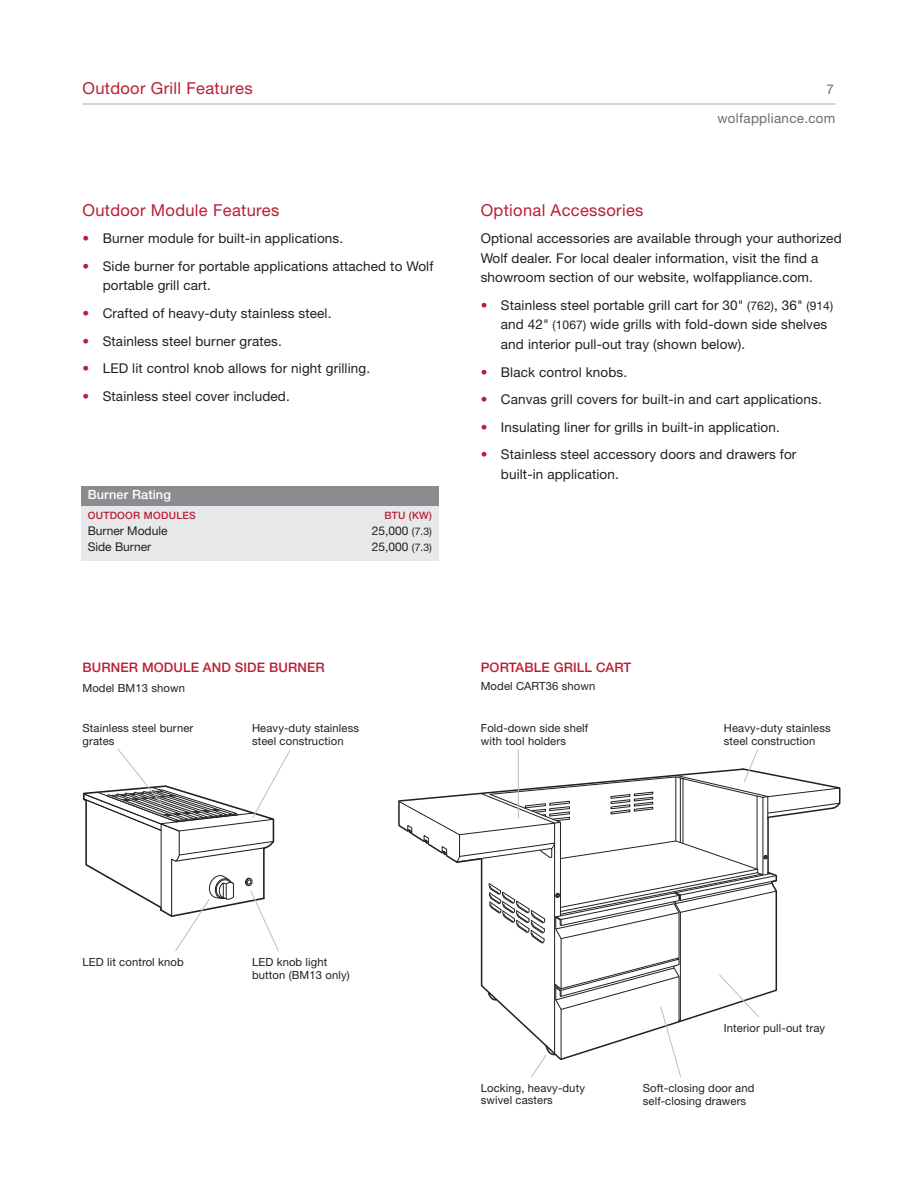
<style>
.page{position:relative;width:918px;height:1188px;background:#fff}
.page>*{position:absolute;margin:0;border:0;box-sizing:border-box;transform-origin:0 0}
.t1{font:16.5px "Helvetica Neue LT Std";letter-spacing:.02em;color:#ba1f33}
.t2{font:13.5px/19.5px "Helvetica Neue LT Std";letter-spacing:.01em;color:#231f20}
.t3{font:13.5px/28.2px "Helvetica Neue LT Std";letter-spacing:.02em;color:#6c6d70;text-align:right}
.t4{font:500 13.2px "Helvetica Neue LT Std";letter-spacing:.01em;color:#ba1f33}
.t5{font:500 12.75px "Helvetica Neue LT Std";letter-spacing:.01em;color:#fff}
.t6{font:12px "Helvetica Neue LT Std";color:#231f20}
.t7{font:11.25px/12.8px "Helvetica Neue LT Std";letter-spacing:.01em;color:#231f20}
.t8{font:500 10.2px "Helvetica Neue LT Std";letter-spacing:.03em;color:#ba1f33}
.s1{color:#ba1f33}
.s2{font-size:10.5px}
.s3{font-size:12px}
</style>
<div class="page">
<hr style="left:82px;top:104px;width:754px;height:1px;background:#a8a9ad">
<svg style="left:83px;top:749px;width:207px;height:202px"></svg>
<svg style="left:398px;top:749px;width:442px;height:328px"></svg>
<div style="left:81px;top:505px;width:358px;height:56px;background:#e7e8e9"></div>
<div style="left:81px;top:486px;width:358px;height:19px;background:#8a8c8f"></div>
<p class="t1" style="left:82px;top:83px;width:172px">Outdoor Grill Features</p>
<p class="t3" style="left:717px;top:77px;width:120px">7 wolfappliance.com</p>
<p class="t1" style="left:82px;top:204px;width:198px">Outdoor Module Features</p>
<p class="t2" style="left:82px;top:230px;width:262px"><span class="s1">•</span> Burner module for built-in applications.</p>
<p class="t2" style="left:103px;top:258px;width:332px;text-indent:-20px"><span class="s1">•</span> Side burner for portable applications attached to Wolf portable grill cart.</p>
<p class="t2" style="left:83px;top:305px;width:250px"><span class="s1">•</span> Crafted of heavy-duty stainless steel.</p>
<p class="t2" style="left:83px;top:332px;width:201px"><span class="s1">•</span> Stainless steel burner grates.</p>
<p class="t2" style="left:83px;top:360px;width:289px"><span class="s1">•</span> LED lit control knob allows for night grilling.</p>
<p class="t2" style="left:83px;top:388px;width:209px"><span class="s1">•</span> Stainless steel cover included.</p>
<p class="t5" style="left:88px;top:490px;width:85px">Burner Rating</p>
<p class="t8" style="left:88px;top:512px;width:109px">OUTDOOR MODULES</p>
<p class="t8" style="left:384px;top:512px;width:49px">BTU (KW)</p>
<p class="t6" style="left:88px;top:526px;width:81px">Burner Module</p>
<p class="t6" style="left:372px;top:526px;width:62px">25,000 <span class="s2">(7.3)</span></p>
<p class="t6" style="left:88px;top:542px;width:65px">Side Burner</p>
<p class="t6" style="left:372px;top:542px;width:62px">25,000 <span class="s2">(7.3)</span></p>
<p class="t4" style="left:82px;top:663px;width:244px">BURNER MODULE AND SIDE BURNER</p>
<p class="t7" style="left:82px;top:683px;width:104px">Model BM13 shown</p>
<p class="t7" style="left:83px;top:723px;width:112px">Stainless steel burner grates</p>
<p class="t7" style="left:252px;top:723px;width:108px">Heavy-duty stainless steel construction</p>
<p class="t1" style="left:481px;top:204px;width:164px">Optional Accessories</p>
<p class="t2" style="left:481px;top:230px;width:362px">Optional accessories are available through your authorized<br>Wolf dealer. For local dealer information, visit the find a showroom section of our website, wolfappliance.com.</p>
<p class="t2" style="left:501px;top:297px;width:334px;text-indent:-20px"><span class="s1">•</span> Stainless steel portable grill cart for 30" <span class="s3">(762)</span>, 36" <span class="s3">(914) </span>and 42" <span class="s3">(1067)</span> wide grills with fold-down side shelves and interior pull-out tray (shown below).</p>
<p class="t2" style="left:481px;top:363px;width:148px"><span class="s1">•</span> Black control knobs.</p>
<p class="t2" style="left:481px;top:391px;width:343px"><span class="s1">•</span> Canvas grill covers for built-in and cart applications.</p>
<p class="t2" style="left:481px;top:419px;width:301px"><span class="s1">•</span> Insulating liner for grills in built-in application.</p>
<p class="t2" style="left:501px;top:446px;width:297px;text-indent:-20px"><span class="s1">•</span> Stainless steel accessory doors and drawers for built-in application.</p>
<p class="t4" style="left:481px;top:663px;width:152px">PORTABLE GRILL CART</p>
<p class="t7" style="left:481px;top:681px;width:116px">Model CART36 shown</p>
<p class="t7" style="left:481px;top:723px;width:109px">Fold-down side shelf with tool holders</p>
<p class="t7" style="left:724px;top:723px;width:108px">Heavy-duty stainless steel construction</p>
<p class="t7" style="left:83px;top:957px;width:103px">LED lit control knob</p>
<p class="t7" style="left:252px;top:957px;width:99px">LED knob light button (BM13 only)</p>
<p class="t7" style="left:481px;top:1082px;width:106px">Locking, heavy-duty swivel casters</p>
<p class="t7" style="left:724px;top:1022px;width:103px">Interior pull-out tray</p>
<p class="t7" style="left:643px;top:1083px;width:113px">Soft-closing door and self-closing drawers</p>
</div>
